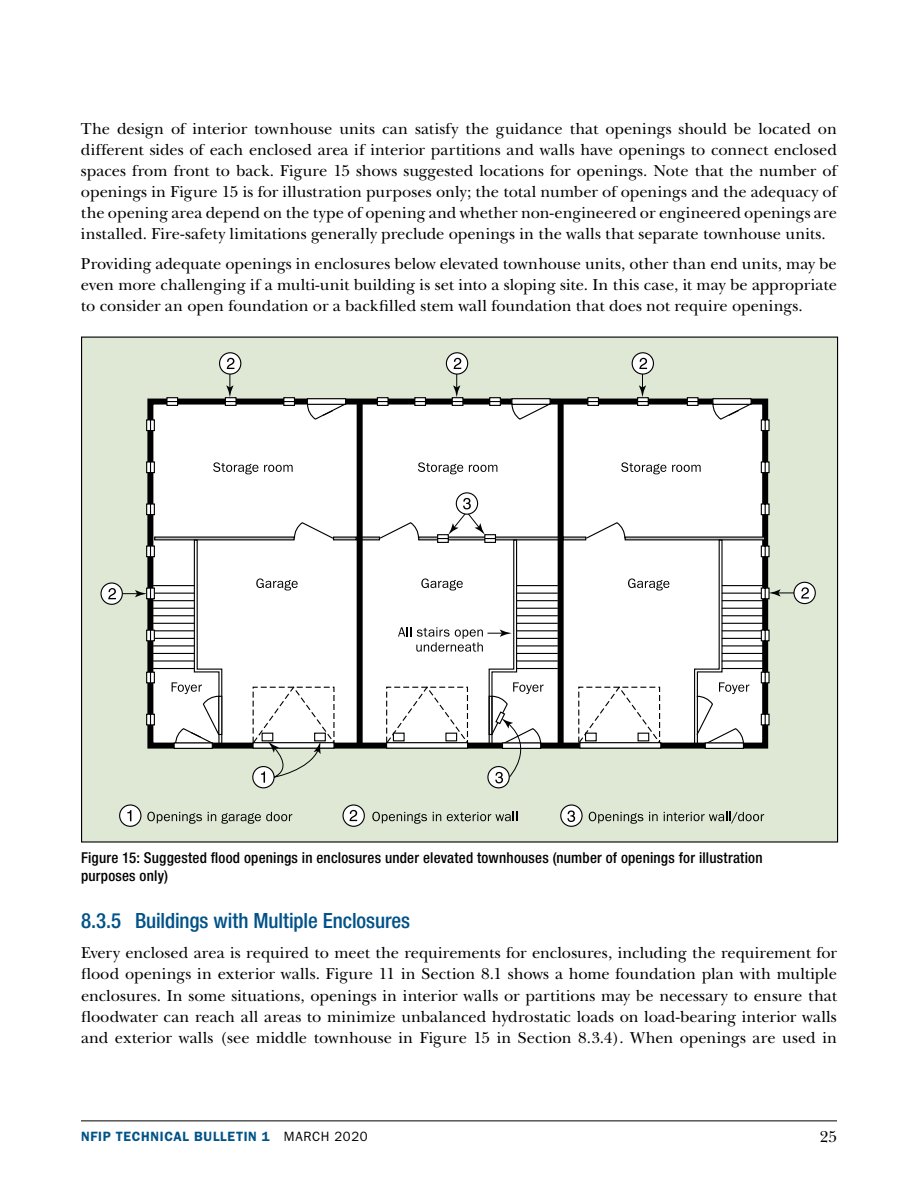
<style>
.page{position:relative;width:918px;height:1188px;background:#fff}
.page>*{position:absolute;margin:0;border:0;box-sizing:border-box;transform-origin:0 0}
.t1{font:500 condensed 21px "Helvetica Neue LT Std";letter-spacing:-.005em;color:#005288}
.Body{font:16.5px/21px "New Baskerville";letter-spacing:.005em;color:#000;text-align:justify}
.t2{font:500 condensed 15px/18px "Helvetica Neue LT Std";letter-spacing:.015em;color:#000}
.t3{font:600 13.5px "ITC Franklin Gothic Std";letter-spacing:.055em;color:#005288}
.s1{font-weight:400;color:#000}
</style>
<div class="page">
<hr style="left:81px;top:1120px;width:756px;height:1px;background:#000">
<div style="left:82px;top:337px;width:756px;height:505px;background:#dee8d5"></div>
<svg style="left:147px;top:398px;width:622px;height:351px;background:#dadada"></svg>
<hr style="left:625px;top:537px;width:140px;height:3px;background:#bcbec0">
<hr style="left:154px;top:537px;width:141px;height:3px;background:#bcbec0">
<div style="left:174px;top:742px;width:39px;height:7px;background:#fff;border:1px solid #000"></div>
<div style="left:357px;top:402px;width:6px;height:341px;background:#000"></div>
<div style="left:558px;top:402px;width:6px;height:341px;background:#000"></div>
<hr style="left:722px;top:585px;width:41px;height:1px;background:#000">
<hr style="left:722px;top:593px;width:41px;height:1px;background:#000">
<hr style="left:722px;top:600px;width:41px;height:1px;background:#000">
<hr style="left:722px;top:608px;width:41px;height:1px;background:#000">
<hr style="left:722px;top:615px;width:41px;height:1px;background:#000">
<hr style="left:722px;top:623px;width:41px;height:1px;background:#000">
<hr style="left:722px;top:630px;width:41px;height:1px;background:#000">
<hr style="left:722px;top:638px;width:41px;height:1px;background:#000">
<hr style="left:722px;top:645px;width:41px;height:1px;background:#000">
<hr style="left:722px;top:653px;width:41px;height:1px;background:#000">
<hr style="left:722px;top:660px;width:41px;height:2px;background:#000">
<hr style="left:722px;top:668px;width:41px;height:1px;background:#000">
<hr style="left:153px;top:585px;width:41px;height:1px;background:#000">
<hr style="left:153px;top:593px;width:41px;height:1px;background:#000">
<hr style="left:153px;top:600px;width:41px;height:1px;background:#000">
<hr style="left:153px;top:608px;width:41px;height:1px;background:#000">
<hr style="left:153px;top:615px;width:41px;height:1px;background:#000">
<hr style="left:153px;top:623px;width:41px;height:1px;background:#000">
<hr style="left:153px;top:630px;width:41px;height:1px;background:#000">
<hr style="left:153px;top:638px;width:41px;height:1px;background:#000">
<hr style="left:153px;top:645px;width:41px;height:1px;background:#000">
<hr style="left:153px;top:653px;width:41px;height:1px;background:#000">
<hr style="left:153px;top:660px;width:41px;height:2px;background:#000">
<hr style="left:153px;top:668px;width:41px;height:1px;background:#000">
<div style="left:307px;top:398px;width:39px;height:7px;background:#fff;border:1px solid #000"></div>
<svg style="left:306px;top:402px;width:41px;height:18px"></svg>
<div style="left:511px;top:398px;width:40px;height:7px;background:#fff;border:1px solid #000"></div>
<svg style="left:511px;top:402px;width:41px;height:7px"></svg>
<div style="left:712px;top:398px;width:40px;height:7px;background:#fff;border:1px solid #000"></div>
<svg style="left:712px;top:402px;width:41px;height:18px"></svg>
<svg style="left:101px;top:583px;width:21px;height:21px"></svg>
<div style="left:100px;top:582px;width:23px;height:23px;border:1px solid #000;border-radius:50%"></div>
<svg style="left:220px;top:353px;width:21px;height:21px"></svg>
<div style="left:219px;top:352px;width:22px;height:23px;border:1px solid #000;border-radius:50%"></div>
<svg style="left:446px;top:353px;width:22px;height:21px"></svg>
<div style="left:446px;top:352px;width:22px;height:23px;border:1px solid #000;border-radius:50%"></div>
<svg style="left:632px;top:353px;width:21px;height:21px"></svg>
<div style="left:632px;top:352px;width:22px;height:23px;border:1px solid #000;border-radius:50%"></div>
<svg style="left:794px;top:582px;width:21px;height:22px"></svg>
<div style="left:793px;top:582px;width:23px;height:22px;border:1px solid #000;border-radius:50%"></div>
<svg style="left:120px;top:805px;width:21px;height:21px"></svg>
<div style="left:119px;top:804px;width:22px;height:23px;border:1px solid #000;border-radius:50%"></div>
<svg style="left:343px;top:805px;width:21px;height:21px"></svg>
<div style="left:342px;top:804px;width:23px;height:23px;border:1px solid #000;border-radius:50%"></div>
<svg style="left:127px;top:810px;width:4px;height:11px"></svg>
<svg style="left:350px;top:810px;width:7px;height:11px"></svg>
<svg style="left:561px;top:805px;width:21px;height:21px"></svg>
<div style="left:560px;top:804px;width:23px;height:23px;border:1px solid #000;border-radius:50%"></div>
<svg style="left:567px;top:810px;width:8px;height:12px"></svg>
<svg style="left:686px;top:397px;width:13px;height:10px"></svg>
<svg style="left:146px;top:419px;width:9px;height:13px"></svg>
<svg style="left:146px;top:461px;width:9px;height:13px"></svg>
<svg style="left:146px;top:503px;width:9px;height:13px"></svg>
<svg style="left:146px;top:545px;width:9px;height:13px"></svg>
<svg style="left:108px;top:587px;width:47px;height:13px"></svg>
<svg style="left:146px;top:629px;width:9px;height:13px"></svg>
<svg style="left:146px;top:671px;width:9px;height:13px"></svg>
<svg style="left:146px;top:713px;width:9px;height:13px"></svg>
<svg style="left:760px;top:419px;width:10px;height:13px"></svg>
<svg style="left:760px;top:461px;width:10px;height:13px"></svg>
<svg style="left:760px;top:503px;width:10px;height:13px"></svg>
<svg style="left:760px;top:545px;width:10px;height:13px"></svg>
<svg style="left:760px;top:587px;width:49px;height:13px"></svg>
<svg style="left:760px;top:629px;width:10px;height:13px"></svg>
<svg style="left:760px;top:671px;width:10px;height:13px"></svg>
<svg style="left:760px;top:713px;width:10px;height:13px"></svg>
<svg style="left:636px;top:358px;width:14px;height:49px"></svg>
<svg style="left:166px;top:397px;width:13px;height:10px"></svg>
<svg style="left:224px;top:358px;width:13px;height:49px"></svg>
<svg style="left:283px;top:397px;width:13px;height:10px"></svg>
<svg style="left:376px;top:397px;width:13px;height:10px"></svg>
<svg style="left:414px;top:397px;width:13px;height:10px"></svg>
<svg style="left:451px;top:358px;width:13px;height:49px"></svg>
<svg style="left:489px;top:397px;width:13px;height:10px"></svg>
<div style="left:322px;top:409px;width:418px;height:89px;background:#fff"></div>
<svg style="left:587px;top:397px;width:13px;height:10px"></svg>
<svg style="left:253px;top:767px;width:21px;height:21px"></svg>
<div style="left:252px;top:766px;width:23px;height:22px;border:1px solid #000;border-radius:50%"></div>
<svg style="left:488px;top:767px;width:21px;height:21px"></svg>
<div style="left:487px;top:766px;width:23px;height:22px;border:1px solid #000;border-radius:50%"></div>
<svg style="left:213px;top:462px;width:45px;height:12px"></svg>
<svg style="left:264px;top:465px;width:29px;height:7px"></svg>
<svg style="left:418px;top:462px;width:45px;height:12px"></svg>
<svg style="left:469px;top:465px;width:28px;height:7px"></svg>
<svg style="left:621px;top:462px;width:45px;height:12px"></svg>
<svg style="left:672px;top:465px;width:29px;height:7px"></svg>
<svg style="left:172px;top:539px;width:51px;height:207px;background:#e2e2e2"></svg>
<svg style="left:252px;top:498px;width:497px;height:285px;background:#e7e8e6"></svg>
<svg style="left:147px;top:812px;width:55px;height:12px"></svg>
<svg style="left:208px;top:812px;width:84px;height:12px"></svg>
<svg style="left:372px;top:812px;width:55px;height:12px"></svg>
<svg style="left:433px;top:812px;width:8px;height:9px"></svg>
<svg style="left:447px;top:812px;width:70px;height:9px"></svg>
<svg style="left:589px;top:812px;width:54px;height:12px"></svg>
<svg style="left:649px;top:812px;width:9px;height:9px"></svg>
<svg style="left:664px;top:812px;width:100px;height:11px"></svg>
<p class="Body" style="left:81px;top:118px;width:757px">The design of interior townhouse units can satisfy the guidance that openings should be located on different sides of each enclosed area if interior partitions and walls have openings to connect enclosed spaces from front to back. Figure 15 shows suggested locations for openings. Note that the number of openings in Figure 15 is for illustration purposes only; the total number of openings and the adequacy of the opening area depend on the type of opening and whether non-engineered or engineered openings are installed. Fire-safety limitations generally preclude openings in the walls that separate townhouse units.</p>
<p class="Body" style="left:81px;top:254px;width:757px">Providing adequate openings in enclosures below elevated townhouse units, other than end units, may be even more challenging if a multi-unit building is set into a sloping site. In this case, it may be appropriate to consider an open foundation or a backfilled stem wall foundation that does not require openings.</p>
<p class="t2" style="left:81px;top:849px;width:683px">Figure 15: Suggested flood openings in enclosures under elevated townhouses (number of openings for illustration purposes only)</p>
<h4 class="t1" style="left:81px;top:908px;width:331px">8.3.5 Buildings with Multiple Enclosures</h4>
<p class="Body" style="left:81px;top:943px;width:758px">Every enclosed area is required to meet the requirements for enclosures, including the requirement for flood openings in exterior walls. Figure 11 in Section 8.1 shows a home foundation plan with multiple enclosures. In some situations, openings in interior walls or partitions may be necessary to ensure that floodwater can reach all areas to minimize unbalanced hydrostatic loads on load-bearing interior walls and exterior walls (see middle townhouse in Figure 15 in Section 8.3.4). When openings are used in</p>
<p class="t3" style="left:81px;top:1129px;width:288px">NFIP TECHNICAL BULLETIN 1 <span class="s1">MARCH 2020</span></p>
<p class="Body" style="left:820px;top:1126px;width:19px">25</p>
</div>
